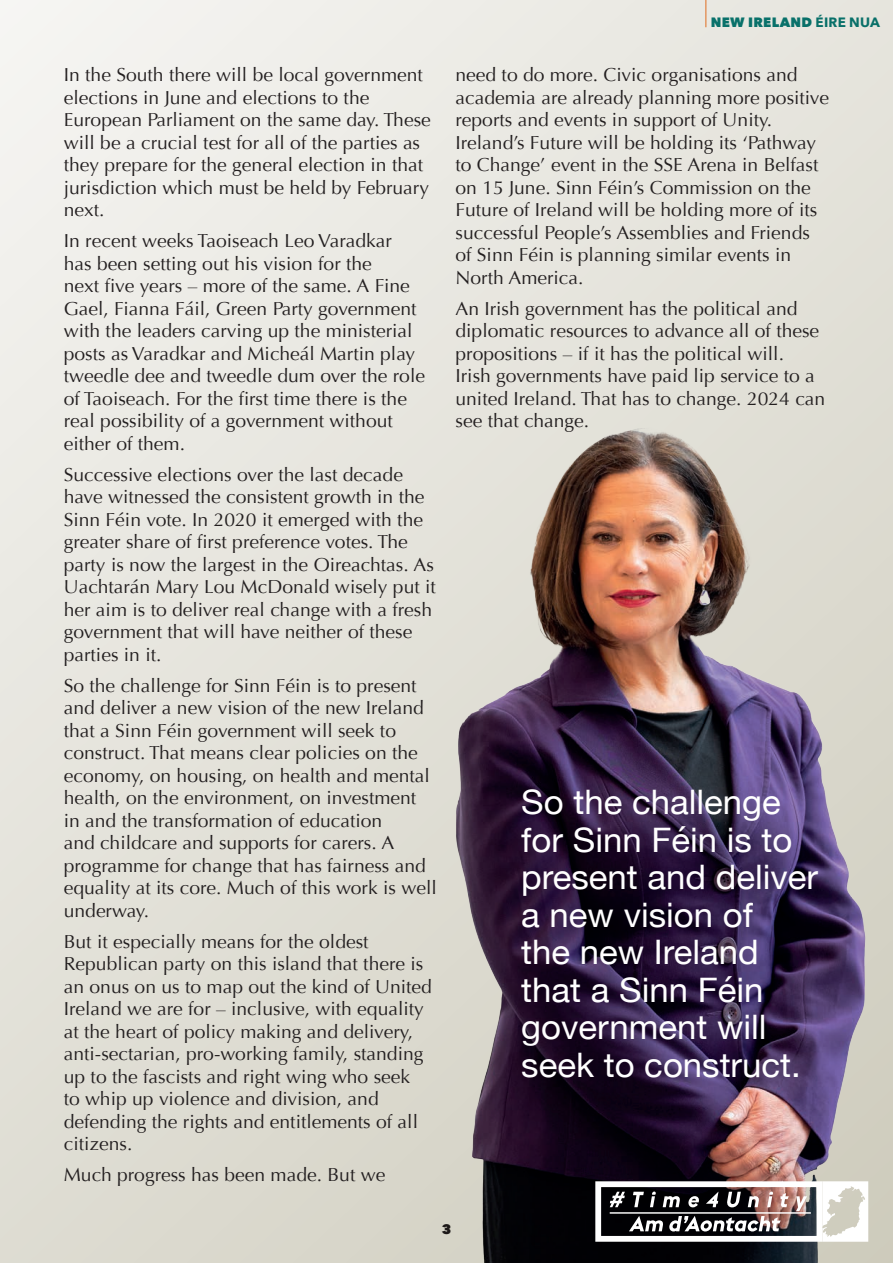
<style>
.page{position:relative;width:893px;height:1263px;background:#fff}
.page>*{position:absolute;margin:0;border:0;box-sizing:border-box;transform-origin:0 0}
.t1{font:33.75px/37.5px "Helvetica Neue";color:#fff}
.t2{font:18.75px/22.5px "Optima";color:#231f20}
.t3{font:800 13.5px "Avenir Next";letter-spacing:.02em;color:#0b7d79}
.t4{font:800 13.5px "Avenir Next";color:#231f20}
.s1{font-weight:700}
</style>
<div class="page">
<div style="left:0;top:0;width:893px;height:1263px;background:linear-gradient(to bottom,#eeede8,#dbd9ce)"></div>
<img style="left:437px;top:407px;width:445px;height:856px">
<div style="left:595px;top:1181px;width:227px;height:61px;border:6px solid #fff"></div>
<svg style="left:608px;top:1191px;width:200px;height:40px"></svg>
<hr style="left:610px;top:1212px;width:201px;height:2px;background:#fff">
<svg style="left:822px;top:1181px;width:46px;height:61px"></svg>
<p class="t2" style="left:64px;top:64px;width:369px">In the South there will be local government elections in June and elections to the European Parliament on the same day. These will be a crucial test for all of the parties as they prepare for the general election in that jurisdiction which must be held by February next.</p>
<p class="t2" style="left:64px;top:230px;width:363px">In recent weeks Taoiseach Leo Varadkar<br>has been setting out his vision for the<br>next five years – more of the same. A Fine Gael, Fianna Fáil, Green Party government with the leaders carving up the ministerial posts as Varadkar and Micheál Martin play tweedle dee and tweedle dum over the role of Taoiseach. For the first time there is the real possibility of a government without either of them.</p>
<p class="t2" style="left:64px;top:463px;width:374px">Successive elections over the last decade have witnessed the consistent growth in the Sinn Féin vote. In 2020 it emerged with the greater share of first preference votes. The party is now the largest in the Oireachtas. As Uachtarán Mary Lou McDonald wisely put it her aim is to deliver real change with a fresh government that will have neither of these parties in it.</p>
<p class="t2" style="left:64px;top:674px;width:374px">So the challenge for Sinn Féin is to present and deliver a new vision of the new Ireland that a Sinn Féin government will seek to construct. That means clear policies on the economy, on housing, on health and mental health, on the environment, on investment in and the transformation of education<br>and childcare and supports for carers. A programme for change that has fairness and equality at its core. Much of this work is well underway.</p>
<p class="t2" style="left:64px;top:930px;width:370px">But it especially means for the oldest Republican party on this island that there is an onus on us to map out the kind of United Ireland we are for – inclusive, with equality at the heart of policy making and delivery, anti-sectarian, pro-working family, standing up to the fascists and right wing who seek<br>to whip up violence and division, and defending the rights and entitlements of all citizens.</p>
<p class="t2" style="left:64px;top:1164px;width:323px">Much progress has been made. But we</p>
<p class="t3" style="left:711px;top:14px;width:171px">NEW IRELAND <span class="s1">ÉIRE NUA</span></p>
<p class="t2" style="left:455px;top:64px;width:375px">need to do more. Civic organisations and academia are already planning more positive reports and events in support of Unity.<br>Ireland’s Future will be holding its ‘Pathway to Change’ event in the SSE Arena in Belfast on 15 June. Sinn Féin’s Commission on the Future of Ireland will be holding more of its successful People’s Assemblies and Friends of Sinn Féin is planning similar events in North America.</p>
<p class="t2" style="left:455px;top:297px;width:371px">An Irish government has the political and diplomatic resources to advance all of these propositions – if it has the political will.<br>Irish governments have paid lip service to a united Ireland. That has to change. 2024 can see that change.</p>
<h1 class="t1" style="left:521px;top:785px;width:298px">So the challenge for Sinn Féin is to present and deliver a new vision of<br>the new Ireland that a Sinn Féin government will seek to construct.</h1>
<p class="t4" style="left:442px;top:1221px;width:11px">3</p>
</div>
